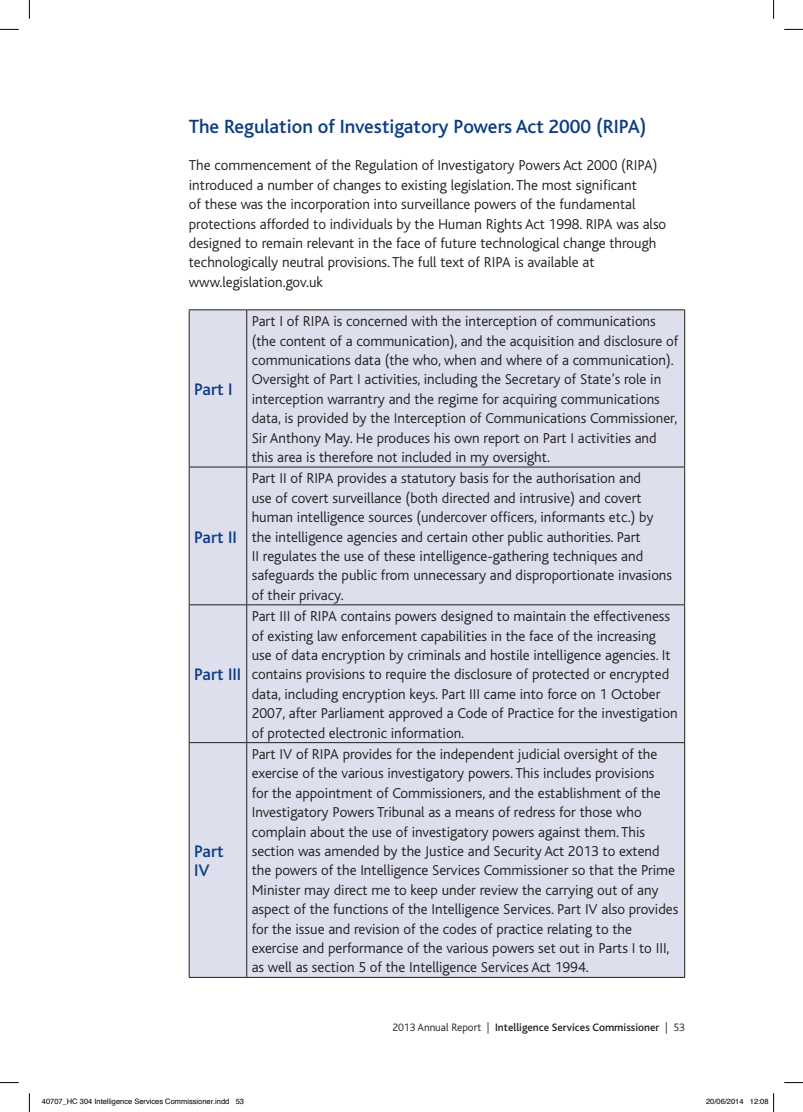
<style>
.page{position:relative;width:803px;height:1112px;background:#fff}
.page>*{position:absolute;margin:0;border:0;box-sizing:border-box;transform-origin:0 0}
.t1{font:500 20px "Bliss";color:#0c3c83}
.t2{font:500 17.5px/19.4px "Bliss";color:#0c3c83}
.t3{font:300 15px/19.4px "Bliss";color:#231f20}
.t4{font:500 11.25px "Bliss";color:#231f20}
.t5{font:7.5px "Helvetica";color:#000}
.s1{font-weight:300}
</style>
<div class="page">
<div style="left:190px;top:310px;width:494px;height:666px;background:#dddfed"></div>
<hr style="left:189px;top:309px;width:58px;height:1px;background:#231f20">
<hr style="left:189px;top:310px;width:1px;height:156px;background:#231f20">
<hr style="left:247px;top:309px;width:438px;height:1px;background:#231f20">
<hr style="left:246px;top:310px;width:1px;height:156px;background:#231f20">
<hr style="left:684px;top:310px;width:1px;height:156px;background:#231f20">
<hr style="left:189px;top:466px;width:58px;height:1px;background:#231f20">
<hr style="left:189px;top:467px;width:1px;height:137px;background:#231f20">
<hr style="left:247px;top:466px;width:438px;height:1px;background:#231f20">
<hr style="left:246px;top:467px;width:1px;height:137px;background:#231f20">
<hr style="left:684px;top:467px;width:1px;height:137px;background:#231f20">
<hr style="left:189px;top:604px;width:58px;height:1px;background:#231f20">
<hr style="left:189px;top:605px;width:1px;height:137px;background:#231f20">
<hr style="left:247px;top:604px;width:438px;height:1px;background:#231f20">
<hr style="left:246px;top:605px;width:1px;height:137px;background:#231f20">
<hr style="left:684px;top:605px;width:1px;height:137px;background:#231f20">
<hr style="left:189px;top:742px;width:58px;height:1px;background:#231f20">
<hr style="left:189px;top:742px;width:1px;height:234px;background:#231f20">
<hr style="left:247px;top:742px;width:438px;height:1px;background:#231f20">
<hr style="left:246px;top:742px;width:1px;height:234px;background:#231f20">
<hr style="left:684px;top:742px;width:1px;height:234px;background:#231f20">
<hr style="left:189px;top:976px;width:58px;height:1px;background:#231f20">
<hr style="left:247px;top:976px;width:438px;height:1px;background:#231f20">
<svg style="left:0;top:29px;width:19px;height:1px"></svg>
<svg style="left:784px;top:29px;width:19px;height:1px"></svg>
<svg style="left:0;top:1082px;width:19px;height:1px"></svg>
<svg style="left:784px;top:1082px;width:19px;height:1px"></svg>
<svg style="left:29px;top:0;width:1px;height:19px"></svg>
<svg style="left:29px;top:1093px;width:1px;height:18px"></svg>
<svg style="left:773px;top:0;width:1px;height:19px"></svg>
<svg style="left:773px;top:1093px;width:1px;height:18px"></svg>
<h1 class="t1" style="left:189px;top:116px;width:459px">The Regulation of Investigatory Powers Act 2000 (RIPA)</h1>
<p class="t3" style="left:189px;top:156px;width:479px">The commencement of the Regulation of Investigatory Powers Act 2000 (RIPA) introduced a number of changes to existing legislation. The most significant<br>of these was the incorporation into surveillance powers of the fundamental protections afforded to individuals by the Human Rights Act 1998. RIPA was also designed to remain relevant in the face of future technological change through technologically neutral provisions. The full text of RIPA is available at www.legislation.gov.uk</p>
<p class="t2" style="left:194px;top:380px;width:40px">Part I</p>
<p class="t2" style="left:194px;top:527px;width:44px">Part II</p>
<p class="t2" style="left:194px;top:665px;width:49px">Part III</p>
<p class="t2" style="left:194px;top:841px;width:31px">Part<br>IV</p>
<p class="t3" style="left:252px;top:312px;width:428px">Part I of RIPA is concerned with the interception of communications (the content of a communication), and the acquisition and disclosure of communications data (the who, when and where of a communication).<br>Oversight of Part I activities, including the Secretary of State’s role in interception warrantry and the regime for acquiring communications data, is provided by the Interception of Communications Commissioner, Sir Anthony May. He produces his own report on Part I activities and this area is therefore not included in my oversight.</p>
<p class="t3" style="left:252px;top:469px;width:422px">Part II of RIPA provides a statutory basis for the authorisation and<br>use of covert surveillance (both directed and intrusive) and covert human intelligence sources (undercover officers, informants etc.) by the intelligence agencies and certain other public authorities. Part<br>II regulates the use of these intelligence-gathering techniques and safeguards the public from unnecessary and disproportionate invasions of their privacy.</p>
<p class="t3" style="left:252px;top:606px;width:427px">Part III of RIPA contains powers designed to maintain the effectiveness of existing law enforcement capabilities in the face of the increasing use of data encryption by criminals and hostile intelligence agencies. It contains provisions to require the disclosure of protected or encrypted data, including encryption keys. Part III came into force on 1 October 2007, after Parliament approved a Code of Practice for the investigation of protected electronic information.</p>
<p class="t3" style="left:252px;top:744px;width:428px">Part IV of RIPA provides for the independent judicial oversight of the exercise of the various investigatory powers. This includes provisions<br>for the appointment of Commissioners, and the establishment of the Investigatory Powers Tribunal as a means of redress for those who complain about the use of investigatory powers against them. This section was amended by the Justice and Security Act 2013 to extend the powers of the Intelligence Services Commissioner so that the Prime Minister may direct me to keep under review the carrying out of any aspect of the functions of the Intelligence Services. Part IV also provides for the issue and revision of the codes of practice relating to the exercise and performance of the various powers set out in Parts I to III, as well as section 5 of the Intelligence Services Act 1994.</p>
<p class="t4" style="left:392px;top:1021px;width:294px"><span class="s1">2013 Annual Report |</span> Intelligence Services Commissioner <span class="s1">| 53</span></p>
<p class="t5" style="left:42px;top:1095px;width:204px">40707_HC 304 Intelligence Services Commissioner.indd 53</p>
<p class="t5" style="left:706px;top:1095px;width:64px">20/06/2014 12:08</p>
</div>
